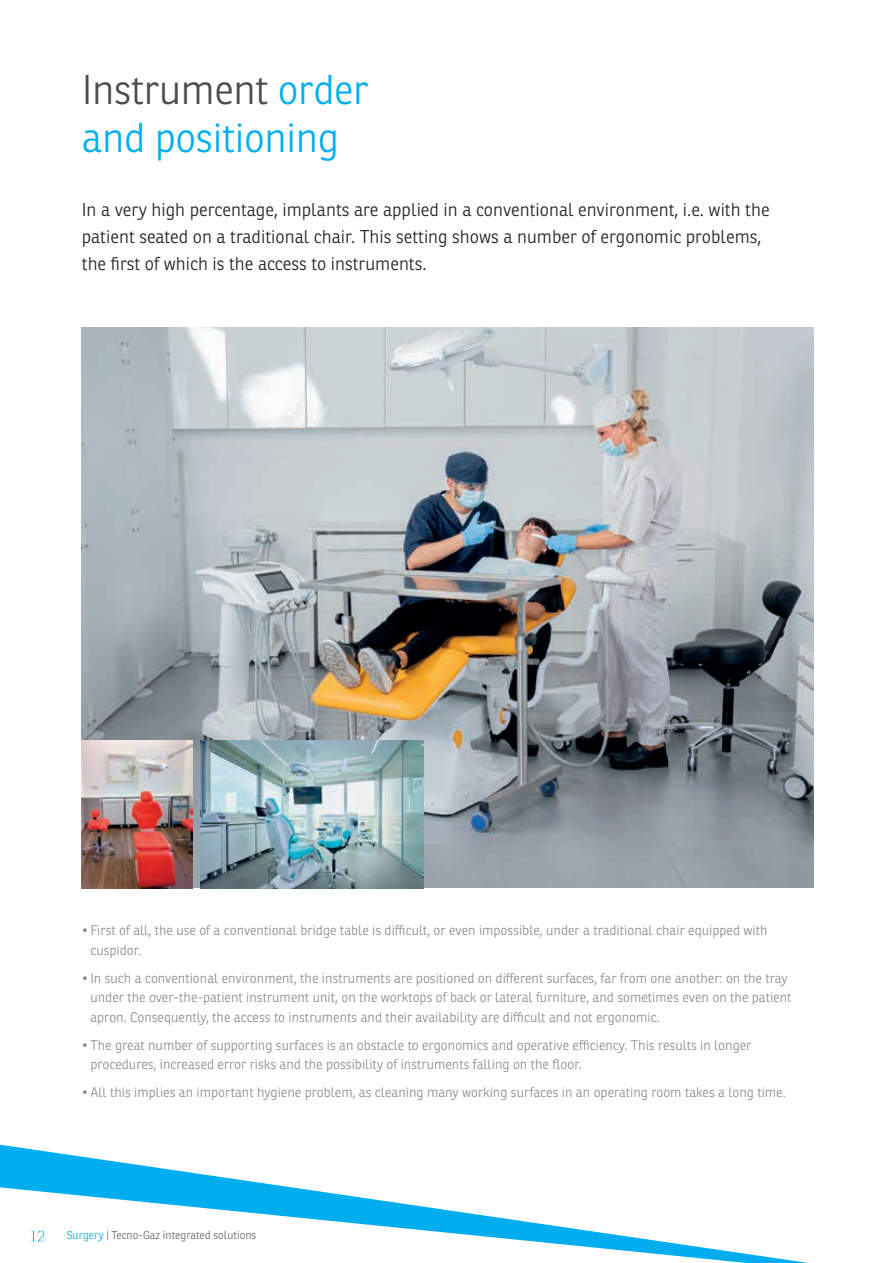
<style>
.page{position:relative;width:893px;height:1263px;background:#fff}
.page>*{position:absolute;margin:0;border:0;box-sizing:border-box;transform-origin:0 0}
.t1{font:300 40.5px/48px "Ronnia";letter-spacing:-.01em;color:#00aeef}
.t2{font:300 18px/27px "Ronnia";color:#231f20}
.t3{font:300 13.5px/19.5px "Ronnia";color:#8a8c8f}
.t4{font:300 11.1px "Ronnia";color:#64656a}
.s1{color:#4b4c4d}
.s2{color:#00aeef}
</style>
<div class="page">
<img style="left:82px;top:327px;width:731px;height:560px">
<img style="left:82px;top:740px;width:111px;height:148px">
<img style="left:200px;top:740px;width:223px;height:148px">
<svg style="left:0;top:1145px;width:808px;height:118px"></svg>
<img style="left:31px;top:1230px;width:14px;height:11px">
<h1 class="t1" style="left:82px;top:65px;width:288px"><span class="s1">Instrument</span> order and positioning</h1>
<h2 class="t2" style="left:82px;top:196px;width:689px">In a very high percentage, implants are applied in a conventional environment, i.e. with the patient seated on a traditional chair. This setting shows a number of ergonomic problems, the first of which is the access to instruments.</h2>
<p class="t3" style="left:90px;top:921px;width:679px;text-indent:-9px">• First of all, the use of a conventional bridge table is difficult, or even impossible, under a traditional chair equipped with cuspidor.</p>
<p class="t3" style="left:90px;top:968px;width:703px;text-indent:-9px">• In such a conventional environment, the instruments are positioned on different surfaces, far from one another: on the tray under the over-the-patient instrument unit, on the worktops of back or lateral furniture, and sometimes even on the patient apron. Consequently, the access to instruments and their availability are difficult and not ergonomic.</p>
<p class="t3" style="left:90px;top:1035px;width:663px;text-indent:-9px">• The great number of supporting surfaces is an obstacle to ergonomics and operative efficiency. This results in longer procedures, increased error risks and the possibility of instruments falling on the floor.</p>
<p class="t3" style="left:82px;top:1083px;width:705px">• All this implies an important hygiene problem, as cleaning many working surfaces in an operating room takes a long time.</p>
<p class="t4" style="left:67px;top:1228px;width:191px"><span class="s2">Surgery</span> | Tecno-Gaz integrated solutions</p>
</div>
